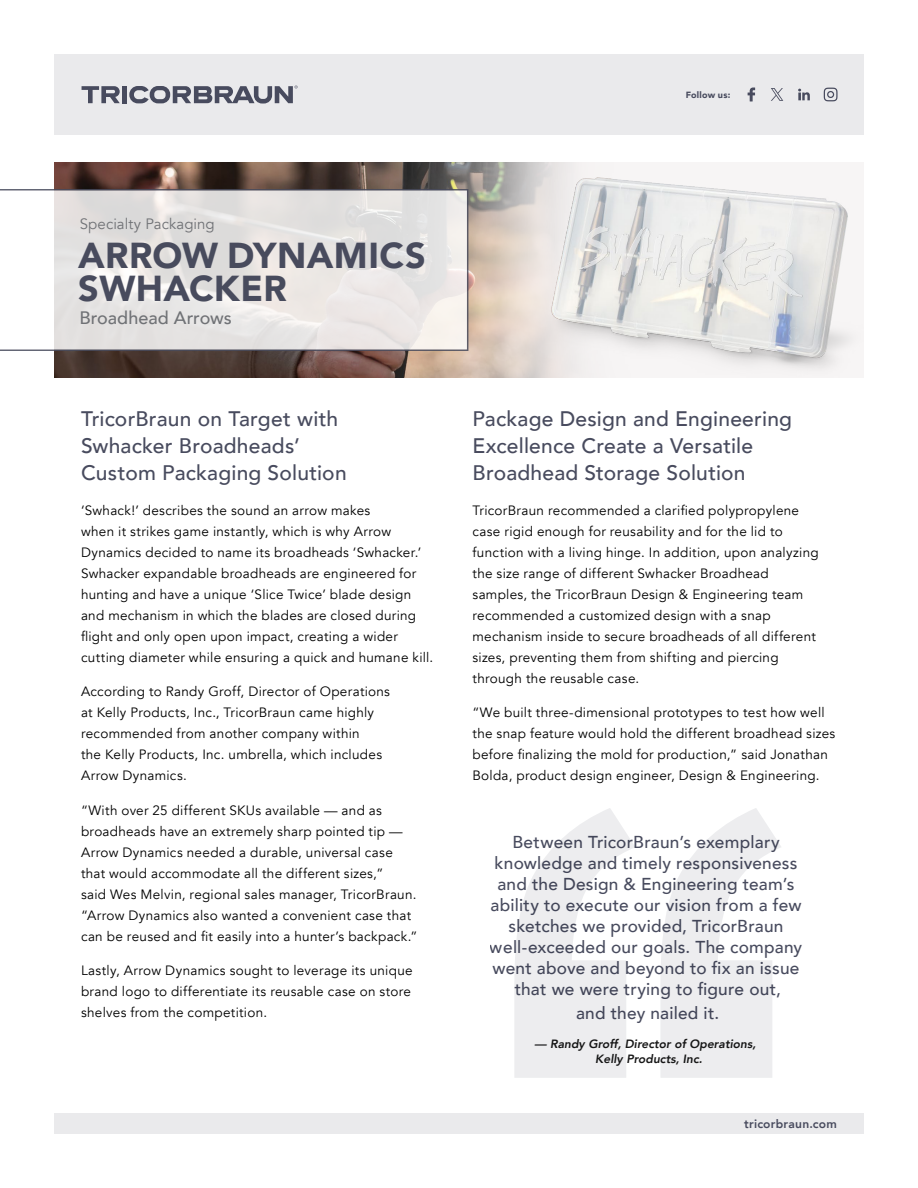
<style>
.page{position:relative;width:918px;height:1188px;background:#fff}
.page>*{position:absolute;margin:0;border:0;box-sizing:border-box;transform-origin:0 0}
.t1{font:900 36px/33px "Avenir";letter-spacing:.01em;color:#484b5d}
.t2{font:500 21px/27px "Avenir";letter-spacing:.01em;color:#484b5e}
.t3{font:500 18px "Avenir";color:#707276}
.t4{font:500 17.25px/21px "Avenir";letter-spacing:.015em;color:#484b5e;text-align:center}
.t5{font:15px "Avenir";letter-spacing:.005em;color:#707276}
.t6{font:13.5px/21px "Avenir";letter-spacing:.02em;color:#000}
.t7{font:italic 800 12px/15.3px "Avenir";color:#181818;text-align:center}
.t8{font:800 12px "Avenir";letter-spacing:.02em;color:#484b5e}
.t9{font:900 9px "Avenir";letter-spacing:.03em;color:#484b5e}
</style>
<div class="page">
<div style="left:54px;top:54px;width:810px;height:81px;background:#eaeaec"></div>
<div style="left:122px;top:86px;width:5px;height:17px;background:#484b5e"></div>
<svg style="left:82px;top:86px;width:38px;height:17px"></svg>
<svg style="left:129px;top:85px;width:169px;height:19px"></svg>
<svg style="left:748px;top:88px;width:7px;height:13px"></svg>
<svg style="left:798px;top:89px;width:12px;height:11px"></svg>
<svg style="left:824px;top:88px;width:14px;height:13px"></svg>
<div style="left:54px;top:1114px;width:810px;height:20px;background:#eaeaec"></div>
<svg style="left:771px;top:88px;width:12px;height:13px"></svg>
<img style="left:54px;top:162px;width:810px;height:216px">
<svg style="left:0;top:189px;width:468px;height:162px;fill:#e7e4e3"></svg>
<svg style="left:514px;top:808px;width:121px;height:270px"></svg>
<svg style="left:660px;top:808px;width:121px;height:270px"></svg>
<p class="t9" style="left:686px;top:87px;width:46px">Follow us:</p>
<p class="t5" style="left:80px;top:215px;width:137px">Specialty Packaging</p>
<h1 class="t1" style="left:78px;top:238px;width:349px">ARROW DYNAMICS<br>SWHACKER</h1>
<h3 class="t3" style="left:79px;top:303px;width:154px">Broadhead Arrows</h3>
<h2 class="t2" style="left:81px;top:404px;width:267px">TricorBraun on Target with<br>Swhacker Broadheads’<br>Custom Packaging Solution</h2>
<p class="t6" style="left:81px;top:500px;width:354px">‘Swhack!’ describes the sound an arrow makes<br>when it strikes game instantly, which is why Arrow Dynamics decided to name its broadheads ‘Swhacker.’ Swhacker expandable broadheads are engineered for hunting and have a unique ‘Slice Twice’ blade design and mechanism in which the blades are closed during flight and only open upon impact, creating a wider cutting diameter while ensuring a quick and humane kill.</p>
<p class="t6" style="left:81px;top:681px;width:311px">According to Randy Groff, Director of Operations at Kelly Products, Inc., TricorBraun came highly recommended from another company within<br>the Kelly Products, Inc. umbrella, which includes Arrow Dynamics.</p>
<p class="t6" style="left:81px;top:800px;width:338px">“With over 25 different SKUs available — and as broadheads have an extremely sharp pointed tip — Arrow Dynamics needed a durable, universal case that would accommodate all the different sizes,”<br>said Wes Melvin, regional sales manager, TricorBraun. “Arrow Dynamics also wanted a convenient case that can be reused and fit easily into a hunter’s backpack.”</p>
<p class="t6" style="left:81px;top:960px;width:333px;text-align:justify">Lastly, Arrow Dynamics sought to leverage its unique brand logo to differentiate its reusable case on store shelves from the competition.</p>
<h2 class="t2" style="left:473px;top:404px;width:321px">Package Design and Engineering<br>Excellence Create a Versatile<br>Broadhead Storage Solution</h2>
<p class="t6" style="left:472px;top:500px;width:348px">TricorBraun recommended a clarified polypropylene case rigid enough for reusability and for the lid to function with a living hinge. In addition, upon analyzing the size range of different Swhacker Broadhead samples, the TricorBraun Design &amp; Engineering team recommended a customized design with a snap mechanism inside to secure broadheads of all different sizes, preventing them from shifting and piercing through the reusable case.</p>
<p class="t6" style="left:472px;top:702px;width:364px">“We built three-dimensional prototypes to test how well the snap feature would hold the different broadhead sizes before finalizing the mold for production,” said Jonathan Bolda, product design engineer, Design &amp; Engineering.</p>
<p class="t4" style="left:490px;top:831px;width:314px">Between TricorBraun’s exemplary knowledge and timely responsiveness and the Design &amp; Engineering team’s ability to execute our vision from a few sketches we provided, TricorBraun well-exceeded our goals. The company went above and beyond to fix an issue that we were trying to figure out,</p>
<p class="t4" style="left:576px;top:1002px;width:145px">and they nailed it.</p>
<p class="t7" style="left:535px;top:1036px;width:223px">— Randy Groff, Director of Operations,<br>Kelly Products, Inc.</p>
<p class="t8" style="left:744px;top:1115px;width:94px">tricorbraun.com</p>
</div>
